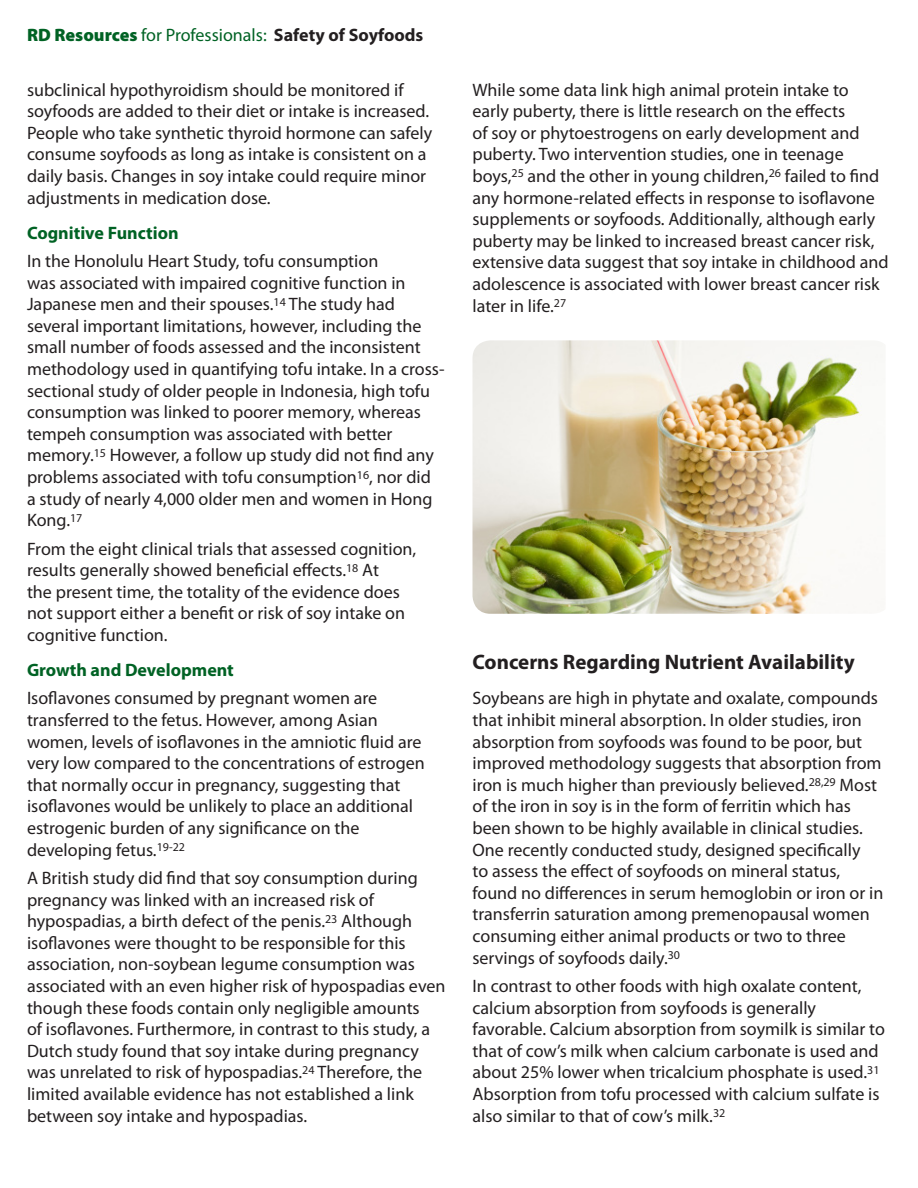
<style>
.page{position:relative;width:918px;height:1188px;background:#fff}
.page>*{position:absolute;margin:0;border:0;box-sizing:border-box;transform-origin:0 0}
.t1{font:700 21px "Myriad Pro";color:#231f20}
.t2{font:18px/21.6px "Myriad Pro";color:#231f20}
.t3{font:18px "Myriad Pro";color:#006224}
.t4{font:700 18px "Myriad Pro";color:#006224}
.s1{font-weight:900}
.s2{font-weight:700;color:#231f20}
</style>
<div class="page">
<img style="left:472px;top:340px;width:390px;height:274px">
<p class="t3" style="left:27px;top:25px;width:398px"><span class="s1">RD Resources</span> for Professionals: <span class="s2">Safety of Soyfoods</span></p>
<p class="t2" style="left:27px;top:79px;width:407px">subclinical hypothyroidism should be monitored if soyfoods are added to their diet or intake is increased.<br>People who take synthetic thyroid hormone can safely consume soyfoods as long as intake is consistent on a daily basis. Changes in soy intake could require minor adjustments in medication dose.</p>
<p class="t4" style="left:27px;top:223px;width:153px">Cognitive Function</p>
<p class="t2" style="left:27px;top:251px;width:419px">In the Honolulu Heart Study, tofu consumption<br>was associated with impaired cognitive function in Japanese men and their spouses.<sup>14</sup> The study had several important limitations, however, including the small number of foods assessed and the inconsistent methodology used in quantifying tofu intake. In a cross&shy;sectional study of older people in Indonesia, high tofu consumption was linked to poorer memory, whereas tempeh consumption was associated with better memory.<sup>15</sup> However, a follow up study did not find any problems associated with tofu consumption<sup>16</sup>, nor did<br>a study of nearly 4,000 older men and women in Hong Kong.<sup>17</sup></p>
<p class="t2" style="left:27px;top:538px;width:391px">From the eight clinical trials that assessed cognition, results generally showed beneficial effects.<sup>18</sup> At<br>the present time, the totality of the evidence does not support either a benefit or risk of soy intake on cognitive function.</p>
<p class="t4" style="left:27px;top:660px;width:208px">Growth and Development</p>
<p class="t2" style="left:27px;top:688px;width:399px">Isoflavones consumed by pregnant women are transferred to the fetus. However, among Asian women, levels of isoflavones in the amniotic fluid are very low compared to the concentrations of estrogen that normally occur in pregnancy, suggesting that isoflavones would be unlikely to place an additional estrogenic burden of any significance on the developing fetus.<sup>19-22</sup></p>
<p class="t2" style="left:27px;top:868px;width:420px">A British study did find that soy consumption during pregnancy was linked with an increased risk of hypospadias, a birth defect of the penis.<sup>23</sup> Although isoflavones were thought to be responsible for this association, non-soybean legume consumption was associated with an even higher risk of hypospadias even though these foods contain only negligible amounts<br>of isoflavones. Furthermore, in contrast to this study, a Dutch study found that soy intake during pregnancy was unrelated to risk of hypospadias.<sup>24</sup> Therefore, the limited available evidence has not established a link between soy intake and hypospadias.</p>
<p class="t2" style="left:472px;top:79px;width:418px">While some data link high animal protein intake to early puberty, there is little research on the effects<br>of soy or phytoestrogens on early development and puberty. Two intervention studies, one in teenage boys,<sup>25</sup> and the other in young children,<sup>26</sup> failed to find any hormone-related effects in response to isoflavone supplements or soyfoods. Additionally, although early puberty may be linked to increased breast cancer risk, extensive data suggest that soy intake in childhood and adolescence is associated with lower breast cancer risk later in life.<sup>27</sup></p>
<p class="t1" style="left:472px;top:650px;width:384px">Concerns Regarding Nutrient Availability</p>
<p class="t2" style="left:472px;top:688px;width:412px">Soybeans are high in phytate and oxalate, compounds that inhibit mineral absorption. In older studies, iron absorption from soyfoods was found to be poor, but improved methodology suggests that absorption from iron is much higher than previously believed.<sup>28,29</sup> Most of the iron in soy is in the form of ferritin which has been shown to be highly available in clinical studies.<br>One recently conducted study, designed specifically<br>to assess the effect of soyfoods on mineral status, found no differences in serum hemoglobin or iron or in transferrin saturation among premenopausal women consuming either animal products or two to three servings of soyfoods daily.<sup>30</sup></p>
<p class="t2" style="left:472px;top:976px;width:414px">In contrast to other foods with high oxalate content, calcium absorption from soyfoods is generally favorable. Calcium absorption from soymilk is similar to that of cow’s milk when calcium carbonate is used and about 25% lower when tricalcium phosphate is used.<sup>31<br></sup>Absorption from tofu processed with calcium sulfate is also similar to that of cow’s milk.<sup>32</sup></p>
</div>
